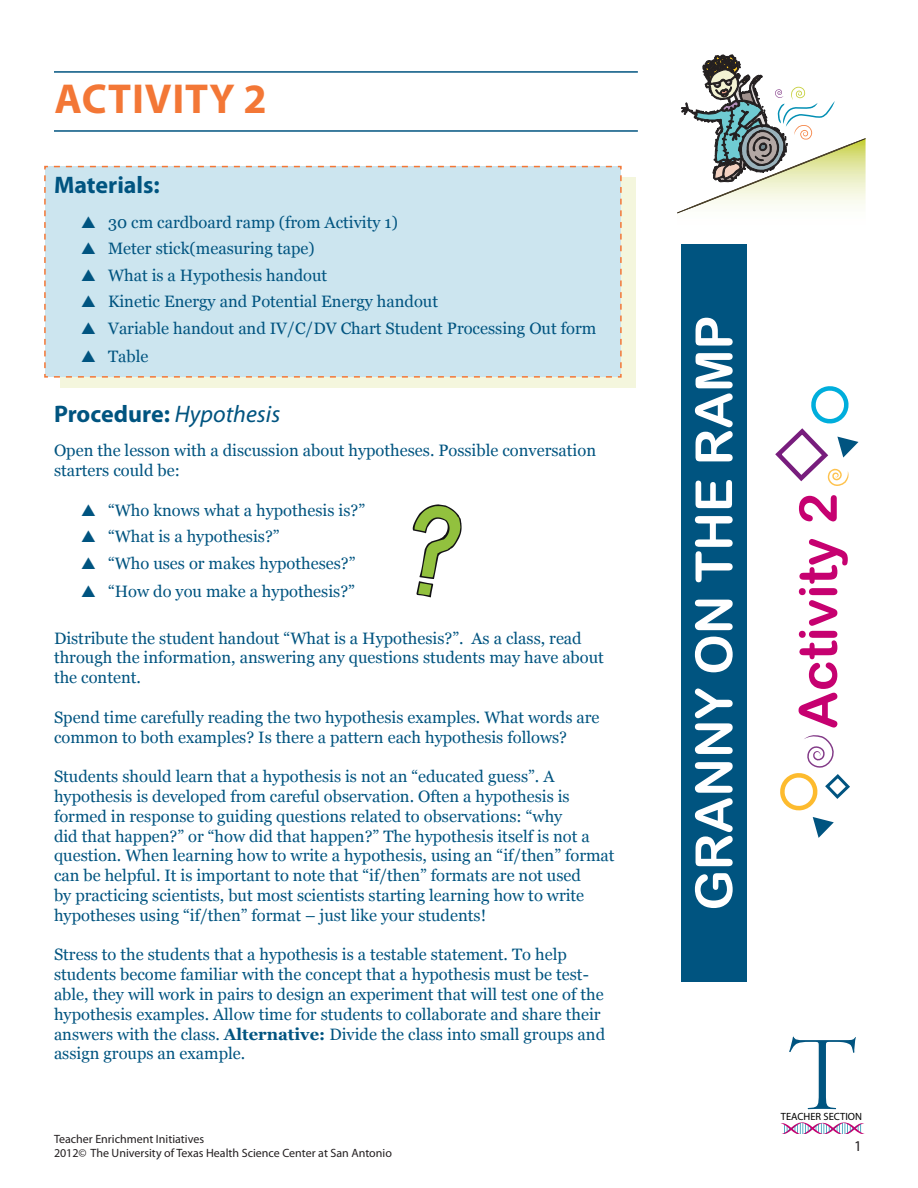
<style>
.page{position:relative;width:918px;height:1188px;background:#fff}
.page>*{position:absolute;margin:0;border:0;box-sizing:border-box;transform-origin:0 0}
.t1{font:106.5px "Adobe Garamond Pro";color:#005480}
.t2{font:52.5px "Arial Rounded MT Bold";color:#c60170}
.t3{font:51px "Arial Rounded MT Bold";color:#fff}
.t4{font:700 42px "Myriad Pro";letter-spacing:.02em;color:#f37736}
.List_Paragraph{font:700 24px "Myriad Pro";color:#005480}
.List_Paragraph-2{font:16.5px/19.8px "Georgia";color:#005480}
.t5{font:15px "Myriad Pro";color:#231f20}
.t6{font:12px "Myriad Pro";color:#231f20}
.t7{font:10.5px "Myriad Pro";color:#000}
.s1{font-weight:400;font-style:italic}
.s2{font-weight:700}
</style>
<div class="page">
<svg style="left:677px;top:55px;width:189px;height:159px"></svg>
<svg style="left:781px;top:1122px;width:84px;height:12px"></svg>
<div style="left:682px;top:244px;width:65px;height:738px;background:#005480"></div>
<svg style="left:775px;top:386px;width:83px;height:100px"></svg>
<svg style="left:780px;top:735px;width:70px;height:103px"></svg>
<div style="left:60px;top:177px;width:576px;height:210px;background:#f4f6dd"></div>
<div style="left:44px;top:165px;width:578px;height:213px;background:#cce5ef"></div>
<hr style="left:54px;top:130px;width:584px;height:2px;background:#005480">
<hr style="left:54px;top:71px;width:584px;height:2px;background:#005480">
<svg style="left:413px;top:504px;width:49px;height:93px"></svg>
<p class="t4" style="left:54px;top:71px;width:214px">ACTIVITY 2</p>
<p class="List_Paragraph" style="left:54px;top:169px;width:107px">Materials:</p>
<p class="List_Paragraph-2" style="left:81px;top:211px;width:318px">▲ 30 cm cardboard ramp (from Activity 1)</p>
<p class="List_Paragraph-2" style="left:81px;top:238px;width:235px">▲ Meter stick(measuring tape)</p>
<p class="List_Paragraph-2" style="left:81px;top:265px;width:248px">▲ What is a Hypothesis handout</p>
<p class="List_Paragraph-2" style="left:81px;top:291px;width:359px">▲ Kinetic Energy and Potential Energy handout</p>
<p class="List_Paragraph-2" style="left:81px;top:318px;width:517px">▲ Variable handout and IV/C/DV Chart Student Processing Out form</p>
<p class="List_Paragraph-2" style="left:81px;top:346px;width:69px">▲ Table</p>
<p class="List_Paragraph" style="left:54px;top:398px;width:228px">Procedure: <span class="s1">Hypothesis</span></p>
<p class="List_Paragraph-2" style="left:54px;top:440px;width:544px">Open the lesson with a discussion about hypotheses. Possible conversation starters could be:</p>
<p class="List_Paragraph-2" style="left:81px;top:499px;width:286px">▲ “Who knows what a hypothesis is?”</p>
<p class="List_Paragraph-2" style="left:81px;top:526px;width:200px">▲ “What is a hypothesis?”</p>
<p class="List_Paragraph-2" style="left:81px;top:553px;width:276px">▲ “Who uses or makes hypotheses?”</p>
<p class="List_Paragraph-2" style="left:81px;top:581px;width:276px">▲ “How do you make a hypothesis?”</p>
<p class="List_Paragraph-2" style="left:54px;top:627px;width:551px">Distribute the student handout “What is a Hypothesis?”. As a class, read through the information, answering any questions students may have about the content.</p>
<p class="List_Paragraph-2" style="left:54px;top:706px;width:547px">Spend time carefully reading the two hypothesis examples. What words are common to both examples? Is there a pattern each hypothesis follows?</p>
<p class="List_Paragraph-2" style="left:54px;top:766px;width:562px">Students should learn that a hypothesis is not an “educated guess”. A hypothesis is developed from careful observation. Often a hypothesis is formed in response to guiding questions related to observations: “why<br>did that happen?” or “how did that happen?” The hypothesis itself is not a question. When learning how to write a hypothesis, using an “if/then” format can be helpful. It is important to note that “if/then” formats are not used<br>by practicing scientists, but most scientists starting learning how to write hypotheses using “if/then” format – just like your students!</p>
<p class="List_Paragraph-2" style="left:54px;top:944px;width:553px">Stress to the students that a hypothesis is a testable statement. To help students become familiar with the concept that a hypothesis must be test&shy;able, they will work in pairs to design an experiment that will test one of the hypothesis examples. Allow time for students to collaborate and share their answers with the class. <span class="s2">Alternative:</span> Divide the class into small groups and assign groups an example.</p>
<p class="t6" style="left:54px;top:1132px;width:152px">Teacher Enrichment Initiatives</p>
<p class="t6" style="left:54px;top:1145px;width:339px">2012© The University of Texas Health Science Center at San Antonio</p>
<p class="t3" style="left:684px;top:911px;width:597px;rotate:-90deg">GRANNY ON THE RAMP</p>
<p class="t2" style="left:787px;top:729px;width:237px;rotate:-90deg">Activity 2</p>
<h1 class="t1" style="left:788px;top:1012px;width:72px">T</h1>
<p class="t5" style="left:854px;top:1136px;width:9px">1</p>
<p class="t7" style="left:781px;top:1110px;width:83px">TEACHER SECTION</p>
</div>
